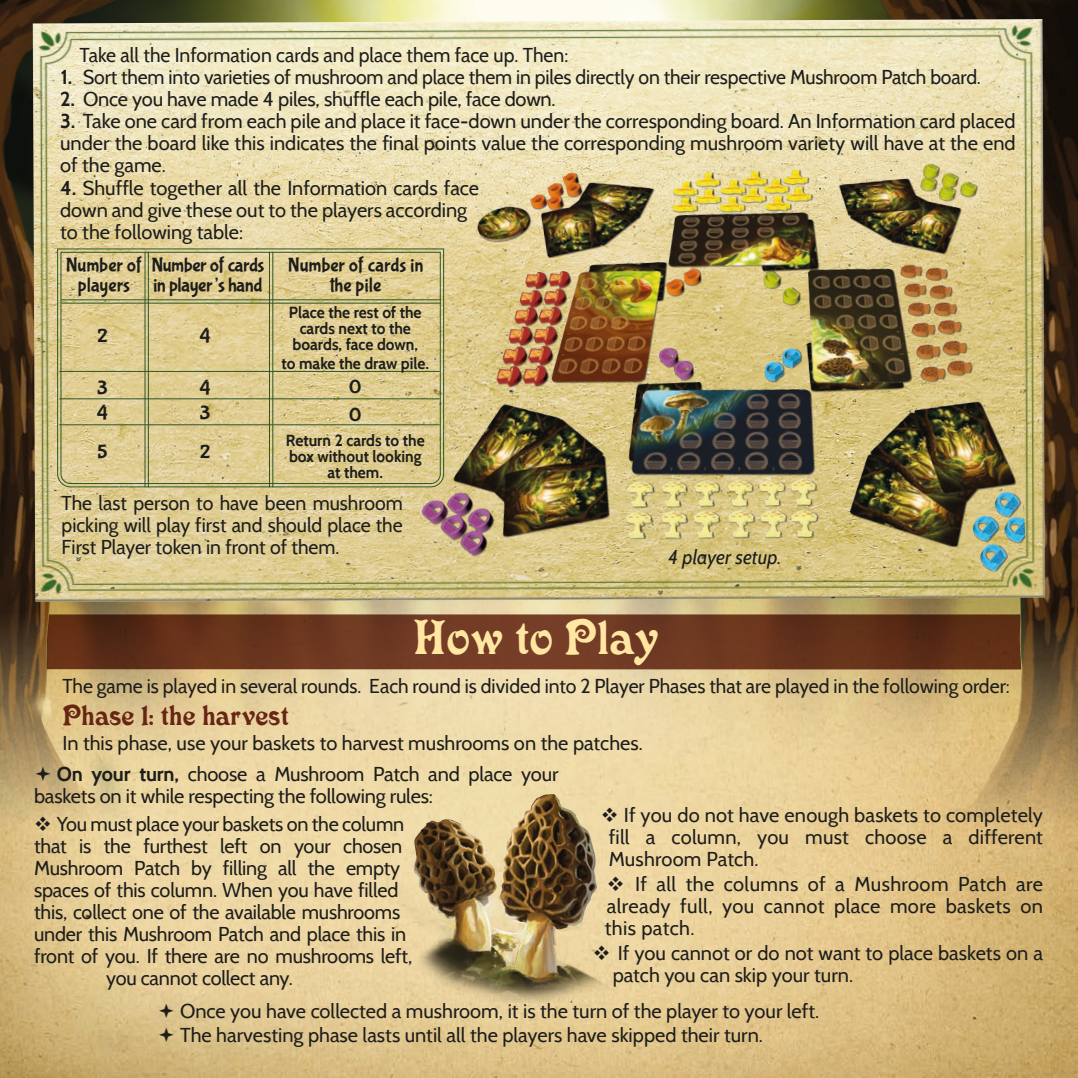
<style>
.page{position:relative;width:1078px;height:1078px;background:#fff}
.page>*{position:absolute;margin:0;border:0;box-sizing:border-box;transform-origin:0 0}
.t1{font:48px "Victoria CAT";color:#ffe6a2}
.t2{font:28px "Victoria CAT";color:#672614}
.t3{font:20px/22px "Cabin";letter-spacing:-.005em;color:#1d1d1b;text-align:justify}
.t4{font:20px/20px "Bubblegum Sans";letter-spacing:-.01em;color:#1d1d1b}
.t5{font:italic 20px "Cabin";color:#1d1d1b}
.t6{font:700 16px/16px "Cabin";color:#1d1d1b;text-align:center}
.s1{font-weight:700}
</style>
<div class="page">
<img style="left:0;top:0;width:1078px;height:502px">
<img style="left:0;top:502px;width:1077px;height:110px">
<img style="left:1077px;top:33px;width:1px;height:548px">
<img style="left:0;top:612px;width:1077px;height:465px">
<svg style="left:47px;top:614px;width:973px;height:55px;background:#68351e"></svg>
<img style="left:33px;top:19px;width:1011px;height:583px">
<svg style="left:57px;top:248px;width:331px;height:239px;background:#abab75"></svg>
<svg style="left:60px;top:251px;width:328px;height:233px;background:#d8c88e"></svg>
<hr style="left:272px;top:252px;width:1px;height:235px;background:#2c5528">
<hr style="left:269px;top:252px;width:1px;height:235px;background:#2c5528">
<img style="left:388px;top:144px;width:638px;height:459px">
<img style="left:1077px;top:581px;width:1px;height:496px">
<img style="left:384px;top:794px;width:229px;height:208px">
<svg style="left:36px;top:766px;width:14px;height:14px"></svg>
<svg style="left:36px;top:815px;width:14px;height:15px"></svg>
<svg style="left:602px;top:807px;width:14px;height:15px"></svg>
<svg style="left:608px;top:876px;width:14px;height:14px"></svg>
<svg style="left:594px;top:945px;width:14px;height:14px"></svg>
<svg style="left:159px;top:1002px;width:14px;height:15px"></svg>
<svg style="left:159px;top:1026px;width:14px;height:15px"></svg>
<p class="t3" style="left:79px;top:44px;width:490px">Take all the Information cards and place them face up. Then:</p>
<p class="t3" style="left:61px;top:66px;width:921px"><span class="s1">1.</span> Sort them into varieties of mushroom and place them in piles directly on their respective Mushroom Patch board.</p>
<p class="t3" style="left:60px;top:88px;width:497px"><span class="s1">2.</span> Once you have made 4 piles, shuffle each pile, face down.</p>
<p class="t3" style="left:60px;top:110px;width:956px"><span class="s1">3.</span> Take one card from each pile and place it face-down under the corresponding board. An Information card placed under the board like this indicates the final points value the corresponding mushroom variety will have at the end of the game.</p>
<p class="t3" style="left:60px;top:177px;width:420px;text-align:left"><span class="s1">4.</span> Shuffle together all the Information cards face down and give these out to the players according to the following table:</p>
<p class="t4" style="left:66px;top:255px;width:78px;text-align:center">Number of players</p>
<p class="t4" style="left:151px;top:255px;width:115px">Number of cards in player’s hand</p>
<p class="t4" style="left:97px;top:326px;width:12px">2</p>
<p class="t4" style="left:97px;top:376px;width:13px;line-height:24.8px">3<br>4</p>
<p class="t4" style="left:97px;top:442px;width:12px">5</p>
<p class="t4" style="left:288px;top:255px;width:137px;text-align:center">Number of cards in the pile</p>
<p class="t6" style="left:289px;top:304px;width:134px">Place the rest of the cards next to the boards, face down,</p>
<p class="t6" style="left:281px;top:355px;width:149px">to make the draw pile.</p>
<p class="t4" style="left:349px;top:374px;width:14px;line-height:27.6px">0<br>0</p>
<p class="t6" style="left:286px;top:432px;width:140px">Return 2 cards to the box without looking at them.</p>
<p class="t3" style="left:62px;top:491px;width:343px">The last person to have been mushroom picking will play first and should place the First Player token in front of them.</p>
<p class="t4" style="left:199px;top:326px;width:13px">4</p>
<p class="t4" style="left:199px;top:376px;width:13px;line-height:24.8px">4<br>3</p>
<p class="t4" style="left:200px;top:442px;width:12px">2</p>
<p class="t5" style="left:667px;top:544px;width:115px">4 player setup.</p>
<h1 class="t1" style="left:413px;top:611px;width:247px">How to Play</h1>
<p class="t3" style="left:62px;top:675px;width:948px">The game is played in several rounds. Each round is divided into 2 Player Phases that are played in the following order:</p>
<h2 class="t2" style="left:62px;top:700px;width:228px">Phase 1: the harvest</h2>
<p class="t3" style="left:57px;top:727px;width:587px;line-height:31px">In this phase, use your baskets to harvest mushrooms on the patches.<br><span class="s1">On your turn,</span> choose a Mushroom Patch and place your</p>
<p class="t3" style="left:34px;top:781px;width:400px;line-height:27.6px;text-align:center">baskets on it while respecting the following rules:<br>You must place your baskets on the column</p>
<p class="t3" style="left:34px;top:834px;width:370px">that is the furthest left on your chosen</p>
<p class="t3" style="left:34px;top:856px;width:368px">Mushroom Patch by filling all the empty</p>
<p class="t3" style="left:34px;top:878px;width:366px">spaces of this column. When you have filled</p>
<p class="t3" style="left:34px;top:900px;width:368px">this, collect one of the available mushrooms</p>
<p class="t3" style="left:34px;top:922px;width:374px">under this Mushroom Patch and place this in</p>
<p class="t3" style="left:34px;top:944px;width:380px">front of you. If there are no mushrooms left,</p>
<p class="t3" style="left:106px;top:966px;width:188px">you cannot collect any.</p>
<p class="t3" style="left:608px;top:803px;width:435px;text-indent:15px">If you do not have enough baskets to completely fill a column, you must choose a different Mushroom Patch.</p>
<p class="t3" style="left:604px;top:872px;width:439px;text-indent:30px">If all the columns of a Mushroom Patch are already full, you cannot place more baskets on this patch.</p>
<p class="t3" style="left:612px;top:941px;width:431px">If you cannot or do not want to place baskets on a patch you can skip your turn.</p>
<p class="t3" style="left:180px;top:998px;width:640px;line-height:24px">Once you have collected a mushroom, it is the turn of the player to your left.<br>The harvesting phase lasts until all the players have skipped their turn.</p>
</div>
